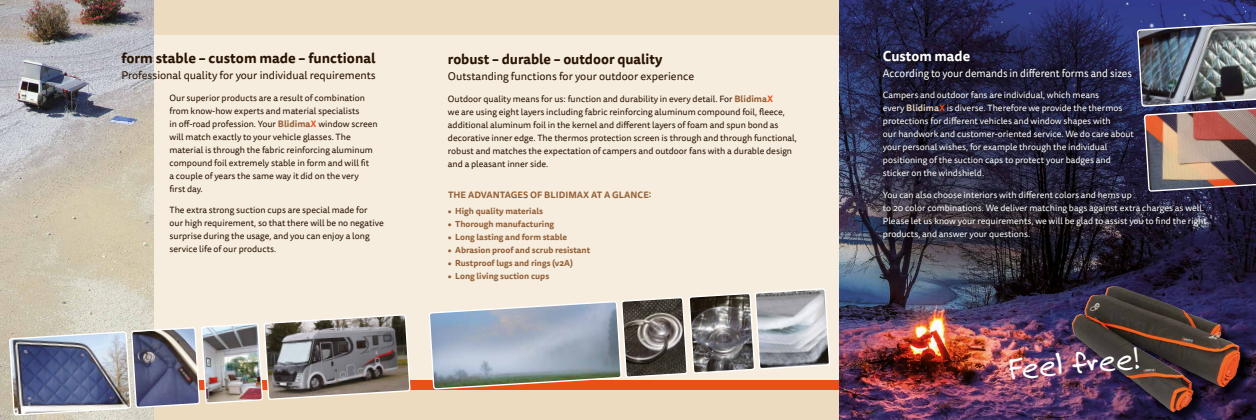
<style>
.page{position:relative;width:1256px;height:420px;background:#ecdbbe}
.page>*{position:absolute;margin:0;border:0;box-sizing:border-box;transform-origin:0 0}
.t1{font:33.5px "Felt Tip Roman";color:#fff}
.t2{font:700 14px "Tisa Sans Pro";color:#281200}
.t3{font:700 14px "Tisa Sans Pro";color:#fff}
.t4{font:11px "Tisa Sans Pro";color:#281200}
.t5{font:11px "Tisa Sans Pro";color:#fff;scale:.94 1}
.t6{font:9px/13px "Tisa Sans Pro";color:#281200}
.t7{font:9px/13px "Tisa Sans Pro";color:#fff}
.t8{font:700 9px "Tisa Sans Pro";letter-spacing:.01em;color:#936037}
.t9{font:700 8.5px "Tisa Sans Pro";color:#936037}
.s1{font-weight:700;color:#936037}
.s2{font-weight:700;color:#e94e1b}
.s3{font-weight:700;color:#dbc9ba}
</style>
<div class="page">
<img style="left:839px;top:0;width:417px;height:420px">
<div style="left:40px;top:35px;width:799px;height:354px;background:#f6eddf"></div>
<div style="left:40px;top:380px;width:799px;height:9px;background:#e94e1b"></div>
<div style="left:878px;top:45px;width:334px;height:199px;background:#000;opacity:.75"></div>
<svg style="left:621px;top:288px;width:208px;height:102px"></svg>
<svg style="left:429px;top:301px;width:192px;height:89px;background:#a9a9b0"></svg>
<div style="left:1073px;top:287px;width:179px;height:133px;background:#000;opacity:.75"></div>
<img style="left:1072px;top:286px;width:121px;height:126px">
<img style="left:1137px;top:0;width:119px;height:233px">
<img style="left:0;top:0;width:153px;height:420px">
<img style="left:10px;top:281px;width:400px;height:139px">
<h2 class="t2" style="left:121px;top:47px;width:256px">form stable – custom made – functional</h2>
<p class="t4" style="left:121px;top:67px;width:256px">Professional quality for your individual requirements</p>
<p class="t6" style="left:170px;top:91px;width:210px">Our superior products are a result of combination from know-how experts and material specialists<br>in off-road profession. Your <span class="s1">Blidima</span><span class="s2">X</span> window screen will match exactly to your vehicle glasses. The material is through the fabric reinforcing aluminum compound foil extremely stable in form and will fit<br>a couple of years the same way it did on the very<br>first day.</p>
<p class="t6" style="left:170px;top:204px;width:216px">The extra strong suction cups are special made for<br>our high requirement, so that there will be no negative surprise during the usage, and you can enjoy a long service life of our products.</p>
<h2 class="t2" style="left:448px;top:49px;width:216px">robust – durable – outdoor quality</h2>
<p class="t4" style="left:448px;top:69px;width:248px">Outstanding functions for your outdoor experience</p>
<p class="t6" style="left:448px;top:92px;width:350px">Outdoor quality means for us: function and durability in every detail. For <span class="s1">Blidima</span><span class="s2">X<br></span>we are using eight layers including fabric reinforcing aluminum compound foil, fleece, additional aluminum foil in the kernel and different layers of foam and spun bond as decorative inner edge. The thermos protection screen is through and through functional, robust and matches the expectation of campers and outdoor fans with a durable design and a pleasant inner side.</p>
<p class="t8" style="left:448px;top:188px;width:205px">THE ADVANTAGES OF BLIDIMAX AT A GLANCE:</p>
<p class="t9" style="left:448px;top:204px;width:97px">• High quality materials</p>
<p class="t9" style="left:448px;top:217px;width:108px">• Thorough manufacturing</p>
<p class="t9" style="left:448px;top:230px;width:121px">• Long lasting and form stable</p>
<p class="t9" style="left:448px;top:243px;width:144px">• Abrasion proof and scrub resistant</p>
<p class="t9" style="left:448px;top:256px;width:127px">• Rustproof lugs and rings (v2A)</p>
<p class="t9" style="left:448px;top:269px;width:103px">• Long living suction cups</p>
<h2 class="t3" style="left:883px;top:45px;width:89px">Custom made</h2>
<p class="t5" style="left:883px;top:65px;width:266px">According to your demands in different forms and sizes</p>
<p class="t7" style="left:883px;top:89px;width:253px">Campers and outdoor fans are individual, which means<br>every <span class="s3">Blidima</span><span class="s2">X</span> is diverse. Therefore we provide the thermos protections for different vehicles and window shapes with<br>our handwork and customer-oriented service. We do care about your personal wishes, for example through the individual positioning of the suction caps to protect your badges and sticker on the windshield.</p>
<p class="t7" style="left:883px;top:189px;width:325px">You can also choose interiors with different colors and hems up<br>to 20 color combinations. We deliver matching bags against extra charges as well.<br>Please let us know your requirements, we will be glad to assist you to find the right products, and answer your questions.</p>
<h1 class="t1" style="left:1007px;top:346px;width:133px;rotate:-4deg">Feel free!</h1>
</div>
